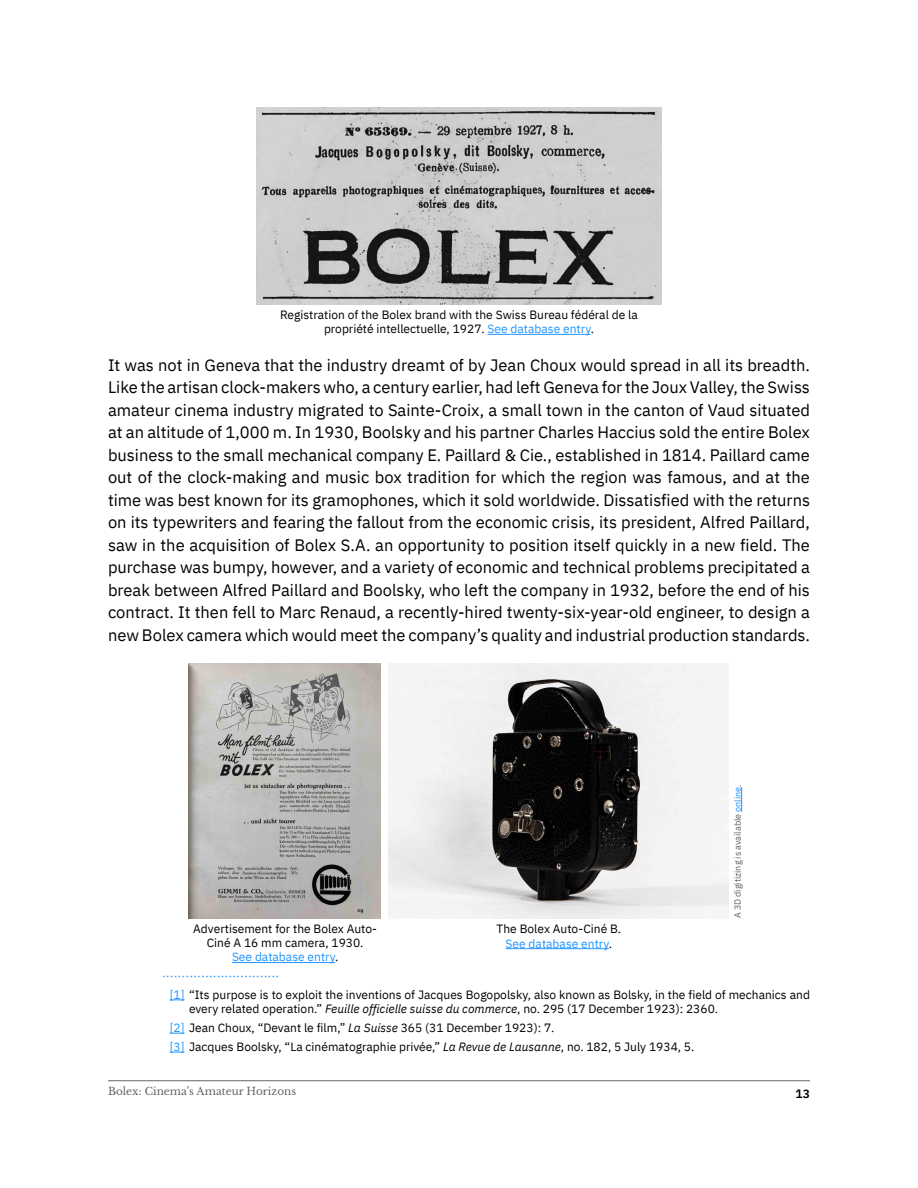
<style>
.page{position:relative;width:918px;height:1188px;background:#fff}
.page>*{position:absolute;margin:0;border:0;box-sizing:border-box;transform-origin:0 0}
.t1{font:16.5px/22.5px "IBM Plex Sans";color:#000;text-align:justify}
.t2{font:12px/18.9px "IBM Plex Sans";color:#000}
.t3{font:12px "IBM Plex Sans";color:#1f95ff}
.t4{font:600 12px "IBM Plex Sans";color:#000}
.t5{font:10.5px "Libre Baskerville";color:#646464}
.t6{font:9px "IBM Plex Sans";color:#646464}
.s1{color:#1f95ff}
.s2{color:#000}
.s3{font-style:italic}
</style>
<div class="page">
<hr style="left:108px;top:1080px;width:702px;height:1px;background:#646464">
<svg style="left:170px;top:999px;width:15px;height:1px"></svg>
<svg style="left:170px;top:1033px;width:15px;height:1px"></svg>
<svg style="left:170px;top:1052px;width:15px;height:1px"></svg>
<img style="left:256px;top:108px;width:406px;height:197px">
<hr style="left:488px;top:334px;width:103px;height:1px;background:#1f95ff">
<img style="left:189px;top:663px;width:192px;height:256px">
<hr style="left:232px;top:962px;width:103px;height:1px;background:#1f95ff">
<svg style="left:741px;top:787px;width:1px;height:25px"></svg>
<img style="left:389px;top:663px;width:340px;height:255px">
<hr style="left:506px;top:948px;width:103px;height:1px;background:#1f95ff">
<p class="t2" style="left:280px;top:306px;width:359px;line-height:14.4px;text-align:center">Registration of the Bolex brand with the Swiss Bureau fédéral de la propriété intellectuelle, 1927. <span class="s1">See database entry</span>.</p>
<p class="t1" style="left:108px;top:352px;width:704px">It was not in Geneva that the industry dreamt of by Jean Choux would spread in all its breadth.<br>Like the artisan clock-makers who a, century earlier, had left Geneva for the Joux Valley, the Swiss amateur cinema industry migrated to Sainte-Croix a, small town in the canton of Vaud situated at an altitude of 1,000 m. In 1930, Boolsky and his partner Charles Haccius sold the entire Bolex business to the small mechanical company .E Paillard &amp; Cie., established in 1814. Paillard came out of the clock-making and music box tradition for which the region was famous, and at the time was best known for its gramophones, which it sold worldwide. Dissatisfied with the returns on its typewriters and fearing the fallout from the economic crisis, its president, Alfred Paillard, saw in the acquisition of Bolex A.S . an opportunity to position itself quickly in a new field. The purchase was bumpy, however, and a variety of economic and technical problems precipitated a break between Alfred Paillard and Boolsky, who left the company in 1932, before the end of his contract. It then fell to Marc Renaud a, recently-hired twenty-six-year-old engineer, to design a new Bolex camera which would meet the company s’ quality and industrial production standards.</p>
<p class="t2" style="left:193px;top:918px;width:185px">Advertisement for the Bolex Auto-</p>
<p class="t3" style="left:232px;top:948px;width:108px">See database entry<span class="s2">.</span></p>
<p class="t2" style="left:207px;top:932px;width:158px">Ciné A 16 mm camera, 1930.</p>
<p class="t2" style="left:497px;top:921px;width:126px;line-height:14.4px;text-align:center">The Bolex Auto-Ciné B.<br><span class="s1">See database entry</span>.</p>
<p class="t6" style="left:731px;top:918px;width:135px;rotate:-90deg">A 3D digitizing is available <span class="s1">online</span>.</p>
<p class="t2" style="left:170px;top:965px;width:642px;text-indent:-8px"><span class="s1">······························<br>1[ ]</span> “Its purpose is to exploit the inventions of Jacques Bogopolsky, also known as Bolsky in, the field of mechanics and</p>
<p class="t2" style="left:170px;top:998px;width:550px;text-indent:19px">every related operation.” <span class="s3">Feuille officielle suisse du commerce</span>, no. 295 (17 December 1923 :( 2360.<br><span class="s1">]2[</span> Jean Choux “, Devant le film,” <span class="s3">La Suisse</span> 365 (31 December 1923 :( 7.<br><span class="s1">]3[</span> Jacques Boolsky “, La cinématographie privée,” <span class="s3">La Revue de Lausanne</span>, no. 182, 5 July 1934, 5.</p>
<p class="t5" style="left:108px;top:1085px;width:190px">Bolex: Cinema s’ Amateur Horizons</p>
<p class="t4" style="left:796px;top:1085px;width:16px">13</p>
</div>
